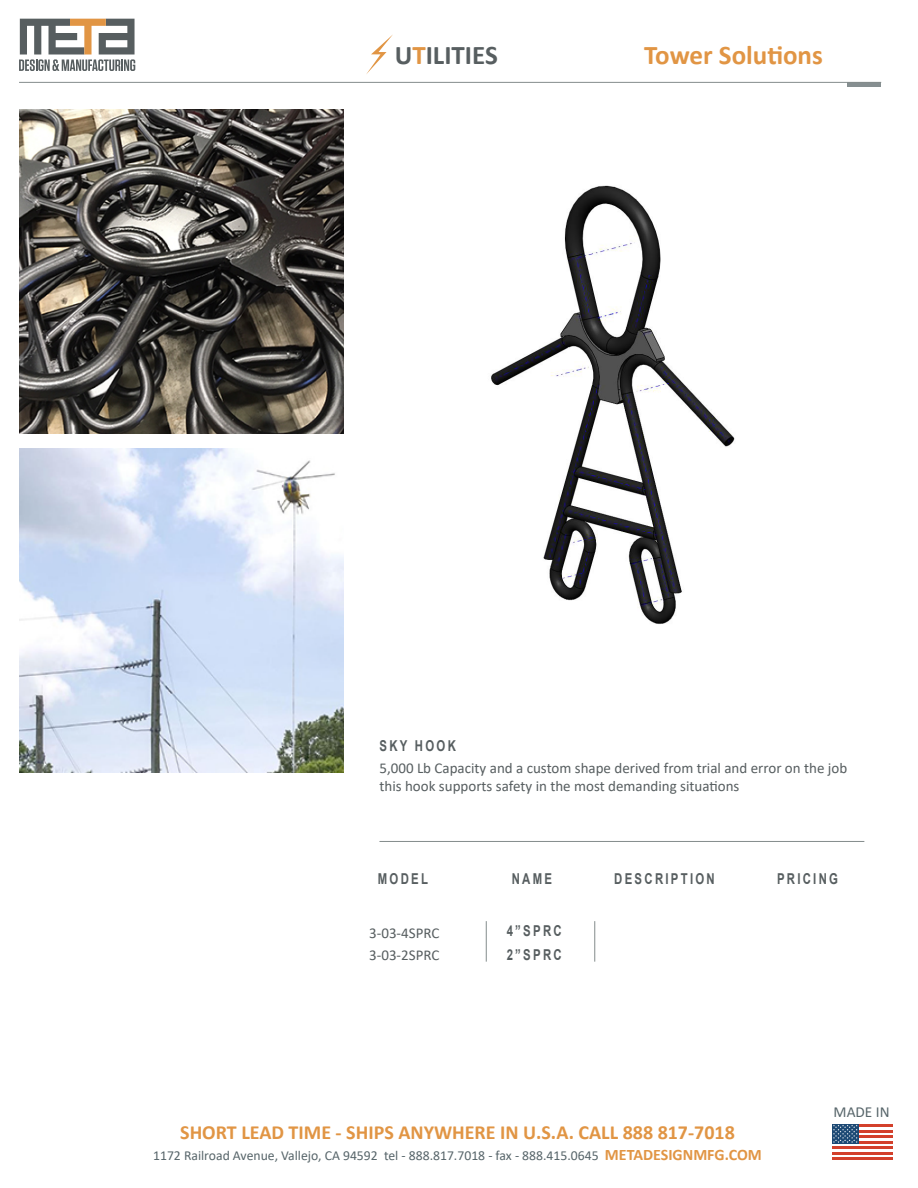
<style>
.page{position:relative;width:918px;height:1188px;background:#fff}
.page>*{position:absolute;margin:0;border:0;box-sizing:border-box;transform-origin:0 0}
.t1{font:700 27px "Calibri";color:#e19544}
.t2{font:700 27px "Calibri";color:#575e60}
.t3{font:700 19.95px "Calibri";color:#e19544}
.t4{font:15.3px "Calibri";color:#57656a}
.t5{font:15px/18px "Calibri";color:#575e60}
.t6{font:700 15px/24px "Arial";letter-spacing:.2em;color:#575e60;scale:.76 1}
.t7{font:13.65px "Calibri";color:#57656a}
.s1{color:#e19544}
.s2{font-weight:700;font-size:16.05px;color:#e19544}
</style>
<div class="page">
<hr style="left:832px;top:1158px;width:61px;height:2px;background:#d3402b">
<hr style="left:832px;top:1152px;width:61px;height:3px;background:#d3402b">
<hr style="left:832px;top:1147px;width:61px;height:2px;background:#d3402b">
<hr style="left:859px;top:1141px;width:34px;height:2px;background:#d3402b">
<hr style="left:859px;top:1135px;width:34px;height:3px;background:#d3402b">
<hr style="left:859px;top:1130px;width:34px;height:2px;background:#d3402b">
<hr style="left:859px;top:1124px;width:34px;height:3px;background:#d3402b">
<div style="left:832px;top:1124px;width:27px;height:19px;background:#1c4974"></div>
<svg style="left:833px;top:1125px;width:25px;height:18px"></svg>
<svg style="left:19px;top:19px;width:116px;height:52px"></svg>
<div style="left:848px;top:82px;width:33px;height:5px;background:#868f91"></div>
<hr style="left:19px;top:82px;width:862px;height:1px;background:#848c8c">
<hr style="left:379px;top:841px;width:485px;height:1px;background:#848c8c">
<svg style="left:366px;top:34px;width:27px;height:40px"></svg>
<hr style="left:594px;top:921px;width:1px;height:41px;background:#848c8c">
<hr style="left:486px;top:921px;width:1px;height:41px;background:#848c8c">
<img style="left:19px;top:110px;width:324px;height:324px">
<img style="left:19px;top:449px;width:324px;height:324px">
<img style="left:491px;top:185px;width:244px;height:439px">
<h1 class="t2" style="left:395px;top:36px;width:105px">U<span class="s1">T</span>ILITIES</h1>
<h1 class="t1" style="left:644px;top:36px;width:180px">Tower Solutions</h1>
<p class="t6" style="left:379px;top:734px;width:102px">SKY HOOK</p>
<p class="t5" style="left:379px;top:759px;width:469px">5,000 Lb Capacity and a custom shape derived from trial and error on the job this hook supports safety in the most demanding situations</p>
<p class="t6" style="left:378px;top:867px;width:68px">MODEL</p>
<p class="t6" style="left:512px;top:867px;width:55px">NAME</p>
<p class="t6" style="left:614px;top:867px;width:134px">DESCRIPTION</p>
<p class="t6" style="left:777px;top:867px;width:82px">PRICING</p>
<p class="t5" style="left:369px;top:924px;width:72px">3-03-4SPRC</p>
<p class="t5" style="left:369px;top:945px;width:72px">3-03-2SPRC</p>
<p class="t6" style="left:507px;top:919px;width:74px">4”SPRC<br>2”SPRC</p>
<h2 class="t3" style="left:180px;top:1118px;width:556px">SHORT LEAD TIME - SHIPS ANYWHERE IN U.S.A. CALL 888 817-7018</h2>
<p class="t7" style="left:153px;top:1146px;width:610px">1172 Railroad Avenue, Vallejo, CA 94592 tel - 888.817.7018 - fax - 888.415.0645 <span class="s2">METADESIGNMFG.COM</span></p>
<p class="t4" style="left:834px;top:1102px;width:58px">MADE IN</p>
</div>
